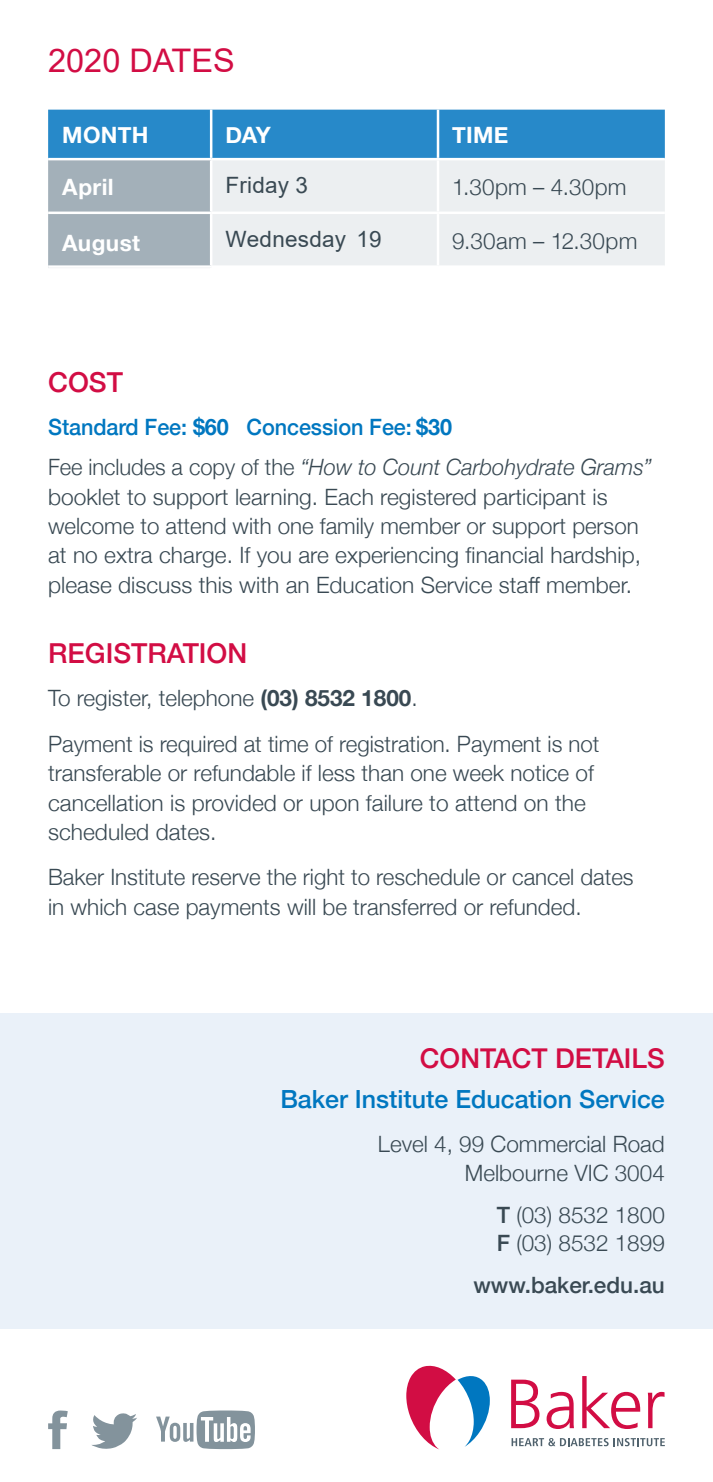
<style>
.page{position:relative;width:713px;height:1482px;background:#fff}
.page>*{position:absolute;margin:0;border:0;box-sizing:border-box;transform-origin:0 0}
.t1{font:32.5px "Arial";color:#d20d44}
.t2{font:500 27.5px "Helvetica Neue";color:#d20d44}
.t3{font:500 27.25px "Helvetica Neue";color:#d20d44}
.t4{font:500 25px "Helvetica Neue";color:#0077c0}
.t5{font:300 22.5px/29.5px "Helvetica Neue";color:#394953}
.t6{font:italic 300 22.5px/40px "Helvetica Neue";letter-spacing:-.005em;color:#394953}
.t7{font:700 22.5px "Helvetica Neue";letter-spacing:.015em;color:#fff}
.t8{font:22.5px "Arial";letter-spacing:.01em;color:#394953}
.t9{font:500 22.5px "Helvetica Neue";color:#394953}
.s1{font-weight:500;font-style:normal;color:#0077c0}
.s2{font-weight:700;font-style:normal;color:#0077c0}
.s3{font-style:normal}
.s4{font-weight:700}
.s5{font-weight:500}
</style>
<div class="page">
<svg style="left:48px;top:110px;width:617px;height:155px;background:#5497c3"></svg>
<div style="left:212px;top:160px;width:453px;height:105px;background:#eceff1"></div>
<hr style="left:210px;top:110px;width:2px;height:48px;background:#fff">
<hr style="left:437px;top:110px;width:2px;height:48px;background:#fff">
<hr style="left:48px;top:158px;width:163px;height:2px;background:#fff">
<hr style="left:211px;top:158px;width:227px;height:2px;background:#fff">
<hr style="left:210px;top:160px;width:2px;height:51px;background:#fff">
<hr style="left:438px;top:158px;width:227px;height:2px;background:#fff">
<hr style="left:437px;top:160px;width:2px;height:51px;background:#fff">
<hr style="left:48px;top:211px;width:163px;height:3px;background:#fff">
<hr style="left:211px;top:211px;width:227px;height:3px;background:#fff">
<hr style="left:210px;top:214px;width:2px;height:51px;background:#fff">
<hr style="left:438px;top:211px;width:227px;height:3px;background:#fff">
<hr style="left:437px;top:214px;width:2px;height:51px;background:#fff">
<div style="left:0;top:1013px;width:713px;height:315px;background:#eaf1f9"></div>
<svg style="left:92px;top:1413px;width:45px;height:36px"></svg>
<svg style="left:48px;top:1410px;width:20px;height:39px"></svg>
<svg style="left:156px;top:1410px;width:99px;height:39px"></svg>
<svg style="left:406px;top:1365px;width:84px;height:84px"></svg>
<svg style="left:511px;top:1379px;width:28px;height:49px"></svg>
<svg style="left:546px;top:1391px;width:28px;height:37px"></svg>
<svg style="left:582px;top:1376px;width:58px;height:52px"></svg>
<svg style="left:648px;top:1391px;width:16px;height:37px"></svg>
<svg style="left:511px;top:1438px;width:154px;height:8px"></svg>
<p class="t1" style="left:48px;top:38px;width:188px">2020 DATES</p>
<p class="t7" style="left:62px;top:117px;width:88px">MONTH</p>
<p class="t7" style="left:225px;top:117px;width:47px">DAY</p>
<p class="t7" style="left:452px;top:117px;width:58px">TIME</p>
<p class="t7" style="left:62px;top:169px;width:53px">April</p>
<p class="t8" style="left:225px;top:169px;width:84px">Friday 3</p>
<p class="t5" style="left:452px;top:170px;width:176px">1.30pm – 4.30pm</p>
<p class="t7" style="left:62px;top:225px;width:79px">August</p>
<p class="t8" style="left:225px;top:223px;width:158px">Wednesday 19</p>
<p class="t5" style="left:452px;top:224px;width:187px">9.30am – 12.30pm</p>
<p class="t2" style="left:48px;top:360px;width:76px">COST</p>
<p class="t6" style="left:48px;top:406px;width:605px"><span class="s1">Standard Fee:</span> <span class="s2">$60</span> <span class="s1">Concession Fee:</span> <span class="s2">$30<br></span><span class="s3">Fee includes a copy of the</span> “How to Count Carbohydrate Grams”</p>
<p class="t5" style="left:48px;top:480px;width:594px">booklet to support learning. Each registered participant is welcome to attend with one family member or support person at no extra charge. If you are experiencing financial hardship, please discuss this with an Education Service staff member.</p>
<p class="t2" style="left:48px;top:631px;width:201px">REGISTRATION</p>
<p class="t5" style="left:48px;top:674px;width:553px;line-height:45.2px">To register, telephone <span class="s4">(03) 8532 1800</span>.<br>Payment is required at time of registration. Payment is not</p>
<p class="t5" style="left:48px;top:756px;width:547px">transferable or refundable if less than one week notice of cancellation is provided or upon failure to attend on the scheduled dates.</p>
<p class="t5" style="left:48px;top:861px;width:587px">Baker Institute reserve the right to reschedule or cancel dates in which case payments will be transferred or refunded.</p>
<p class="t3" style="left:420px;top:1036px;width:246px">CONTACT DETAILS</p>
<p class="t4" style="left:280px;top:1079px;width:386px">Baker Institute Education Service</p>
<p class="t5" style="left:378px;top:1128px;width:288px;line-height:28px;text-align:right">Level 4, 99 Commercial Road<br>Melbourne VIC 3004</p>
<p class="t5" style="left:497px;top:1199px;width:170px;line-height:28px"><span class="s5">T</span> (03) 8532 1800<br><span class="s5">F</span> (03) 8532 1899</p>
<p class="t9" style="left:473px;top:1267px;width:193px">www.baker.edu.au</p>
</div>
